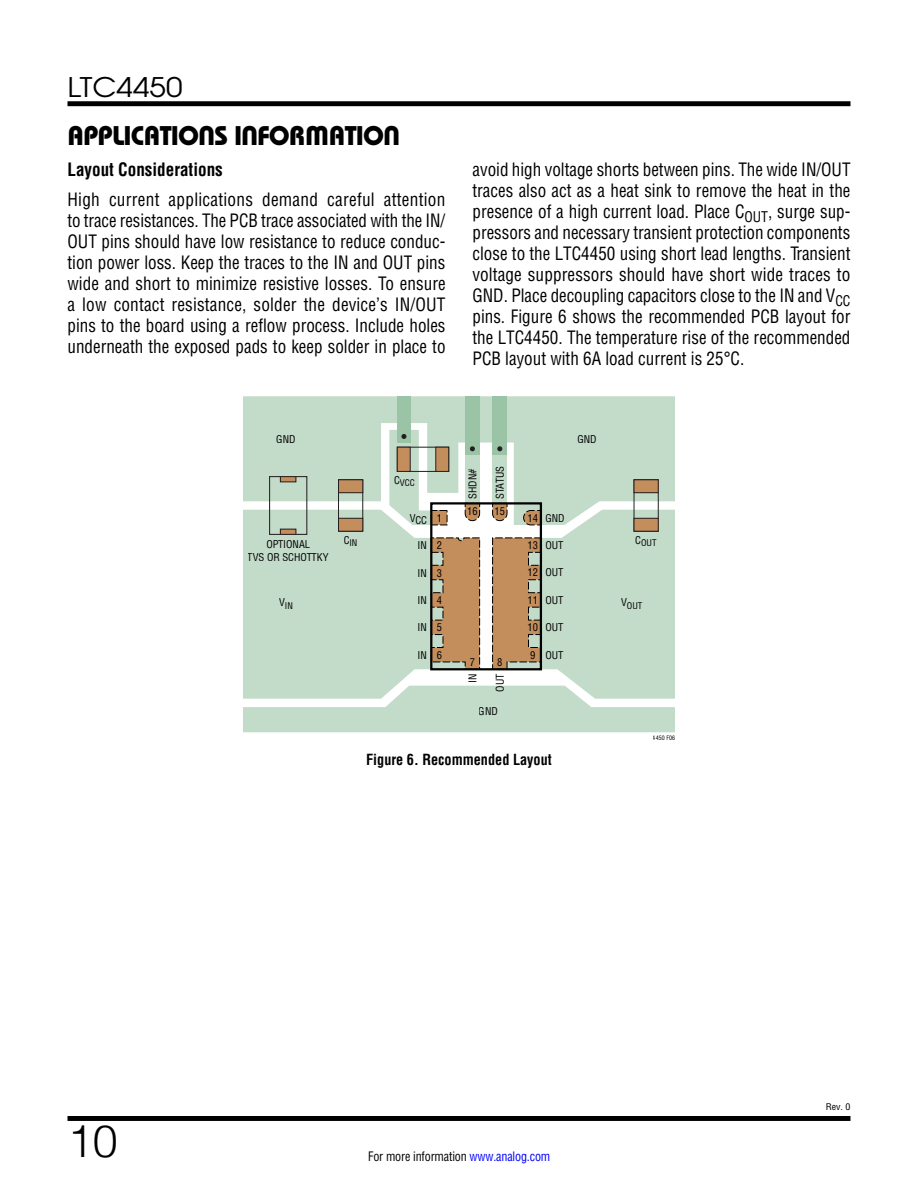
<style>
.page{position:relative;width:918px;height:1188px;background:#fff}
.page>*{position:absolute;margin:0;border:0;box-sizing:border-box;transform-origin:0 0}
.t1{font:300 45px "Helvetica";color:#000}
.t2{font:27px "Linear Bauhaus";letter-spacing:-.02em;color:#000}
.t3{font:27px "Avant Garde";color:#000;scale:1.1 1}
.t4{font:18px/21px "Linear Helv Cond";color:#000;text-align:justify;scale:.95 1}
.t5{font:18px/21px "Linear Helv Cond";color:#000;text-align:justify;scale:.96 1}
.t6{font:700 18px "Linear Helv Cond";color:#000;scale:.95 1}
.t7{font:700 15px "Linear Helv Cond";color:#000;scale:.95 1}
.t8{font:12.75px "Linear Helv Cond";letter-spacing:-.01em;color:#000;scale:.95 1}
.t9{font:10.5px "Linear Helv Cond";color:#000}
.t10{font:9px "Linear Helv Cond";color:#000}
.t11{font:9px "Linear Helv Cond";color:#000;scale:1.1 1}
.t12{font:6px "Linear Helv Cond";color:#000}
.s1{color:#00f}
</style>
<div class="page">
<div style="left:68px;top:101px;width:782px;height:5px;background:#000"></div>
<div style="left:68px;top:1116px;width:782px;height:5px;background:#000"></div>
<div style="left:243px;top:396px;width:432px;height:34px;background:#c3dbc9"></div>
<div style="left:465px;top:396px;width:15px;height:59px;background:#9bc3a5"></div>
<div style="left:493px;top:396px;width:14px;height:59px;background:#9bc3a5"></div>
<div style="left:397px;top:396px;width:14px;height:46px;background:#9bc3a5"></div>
<svg style="left:243px;top:430px;width:432px;height:302px;background:#c8d6c3"></svg>
<div style="left:634px;top:479px;width:25px;height:53px;border:1px solid #231f20"></div>
<div style="left:634px;top:518px;width:24px;height:13px;background:#c48e5c"></div>
<div style="left:634px;top:518px;width:25px;height:14px;border:1px solid #231f20"></div>
<div style="left:634px;top:480px;width:24px;height:13px;background:#c48e5c"></div>
<div style="left:634px;top:479px;width:25px;height:14px;border:1px solid #231f20"></div>
<div style="left:338px;top:479px;width:25px;height:53px;border:1px solid #231f20"></div>
<div style="left:339px;top:518px;width:24px;height:13px;background:#c48e5c"></div>
<div style="left:338px;top:518px;width:25px;height:14px;border:1px solid #231f20"></div>
<div style="left:339px;top:480px;width:24px;height:13px;background:#c48e5c"></div>
<div style="left:338px;top:479px;width:25px;height:14px;border:1px solid #231f20"></div>
<div style="left:397px;top:447px;width:52px;height:25px;border:1px solid #231f20"></div>
<div style="left:436px;top:447px;width:13px;height:24px;background:#c48e5c"></div>
<div style="left:435px;top:447px;width:14px;height:25px;border:1px solid #231f20"></div>
<div style="left:397px;top:447px;width:13px;height:24px;background:#c48e5c"></div>
<div style="left:397px;top:447px;width:14px;height:25px;border:1px solid #231f20"></div>
<div style="left:280px;top:529px;width:16px;height:5px;background:#c48e5c"></div>
<div style="left:280px;top:529px;width:16px;height:6px;border:1px solid #231f20"></div>
<div style="left:280px;top:477px;width:16px;height:5px;background:#c48e5c"></div>
<div style="left:280px;top:476px;width:16px;height:6px;border:1px solid #231f20"></div>
<div style="left:269px;top:476px;width:38px;height:59px;border:1px solid #231f20"></div>
<div style="left:430px;top:502px;width:112px;height:168px;border:2px solid #000"></div>
<h2 class="t3" style="left:68px;top:70px;width:106px">LTC4450</h2>
<h2 class="t2" style="left:68px;top:119px;width:334px">APPLICATIONS INFORMATION</h2>
<p class="t6" style="left:68px;top:159px;width:165px">Layout Considerations</p>
<p class="t5" style="left:68px;top:189px;width:395px">High current applications demand careful attention to trace resistances. The PCB trace associated with the IN/ OUT pins should have low resistance to reduce conduc&shy;tion power loss. Keep the traces to the IN and OUT pins wide and short to minimize resistive losses. To ensure a low contact resistance, solder the device’s IN/OUT pins to the board using a reflow process. Include holes underneath the exposed pads to keep solder in place to</p>
<p class="t4" style="left:472px;top:159px;width:400px">avoid high voltage shorts between pins. The wide IN/OUT traces also act as a heat sink to remove the heat in the presence of a high current load. Place C<sub>OUT</sub>, surge sup&shy;pressors and necessary transient protection components close to the LTC4450 using short lead lengths. Transient voltage suppressors should have short wide traces to GND. Place decoupling capacitors close to the IN and V<sub>CC </sub>pins. Figure 6 shows the recommended PCB layout for the LTC4450. The temperature rise of the recommended PCB layout with 6A load current is 25°C.</p>
<p class="t9" style="left:276px;top:432px;width:21px">GND</p>
<p class="t10" style="left:394px;top:477px;width:22px"><sup>C</sup>VCC</p>
<p class="t9" style="left:466px;top:499px;width:32px;rotate:-90deg">SHDN#</p>
<p class="t9" style="left:493px;top:499px;width:35px;rotate:-90deg">STATUS</p>
<p class="t9" style="left:577px;top:432px;width:21px">GND</p>
<p class="t9" style="left:467px;top:505px;width:12px">16</p>
<p class="t9" style="left:495px;top:505px;width:12px">15</p>
<p class="t9" style="left:545px;top:511px;width:21px">GND</p>
<p class="t9" style="left:545px;top:539px;width:20px">OUT</p>
<p class="t9" style="left:545px;top:566px;width:20px">OUT</p>
<p class="t9" style="left:545px;top:593px;width:20px">OUT</p>
<p class="t9" style="left:545px;top:621px;width:20px">OUT</p>
<p class="t9" style="left:545px;top:648px;width:20px">OUT</p>
<p class="t9" style="left:527px;top:511px;width:12px">14</p>
<p class="t9" style="left:527px;top:539px;width:12px">13</p>
<p class="t9" style="left:527px;top:566px;width:12px">12</p>
<p class="t9" style="left:527px;top:593px;width:12px">11</p>
<p class="t9" style="left:527px;top:621px;width:12px">10</p>
<p class="t9" style="left:530px;top:648px;width:7px">9</p>
<p class="t9" style="left:410px;top:514px;width:19px">VCC</p>
<p class="t9" style="left:418px;top:539px;width:11px">IN</p>
<p class="t9" style="left:418px;top:566px;width:11px">IN</p>
<p class="t9" style="left:418px;top:593px;width:11px">IN</p>
<p class="t9" style="left:418px;top:621px;width:11px">IN</p>
<p class="t9" style="left:418px;top:648px;width:11px">IN</p>
<p class="t9" style="left:437px;top:511px;width:7px">1</p>
<p class="t9" style="left:437px;top:539px;width:7px">2</p>
<p class="t9" style="left:437px;top:566px;width:7px">3</p>
<p class="t9" style="left:437px;top:593px;width:7px">4</p>
<p class="t9" style="left:437px;top:621px;width:7px">5</p>
<p class="t9" style="left:437px;top:648px;width:7px">6</p>
<p class="t9" style="left:266px;top:538px;width:45px">OPTIONAL</p>
<p class="t10" style="left:635px;top:537px;width:23px"><sup>C</sup>OUT</p>
<p class="t9" style="left:248px;top:550px;width:82px">TVS OR SCHOTTKY</p>
<p class="t10" style="left:344px;top:537px;width:15px"><sup>C</sup>IN</p>
<p class="t10" style="left:279px;top:600px;width:15px"><sup>V</sup>IN</p>
<p class="t10" style="left:621px;top:600px;width:23px"><sup>V</sup>OUT</p>
<p class="t9" style="left:470px;top:655px;width:7px">7</p>
<p class="t9" style="left:497px;top:655px;width:7px">8</p>
<p class="t9" style="left:466px;top:683px;width:11px;rotate:-90deg">IN</p>
<p class="t9" style="left:493px;top:692px;width:20px;rotate:-90deg">OUT</p>
<h1 class="t1" style="left:68px;top:1103px;width:52px">10</h1>
<p class="t9" style="left:479px;top:705px;width:21px">GND</p>
<p class="t7" style="left:366px;top:750px;width:197px">Figure 6. Recommended Layout</p>
<p class="t12" style="left:653px;top:734px;width:24px">4450 F06</p>
<p class="t8" style="left:368px;top:1148px;width:193px">For more information <span class="s1">www.analog.com</span></p>
<p class="t11" style="left:826px;top:1102px;width:24px">Rev. 0</p>
</div>
